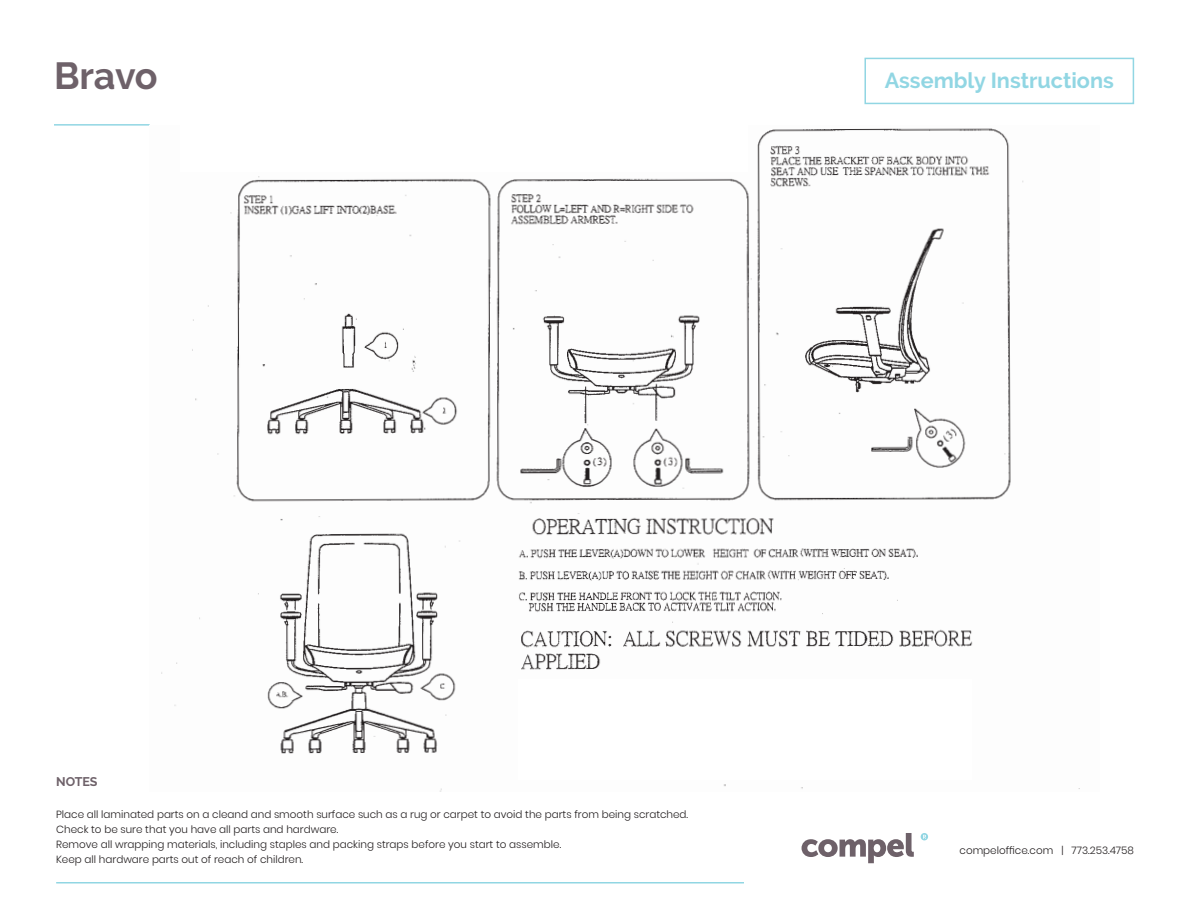
<style>
.page{position:relative;width:1188px;height:918px;background:#fff}
.page>*{position:absolute;margin:0;border:0;box-sizing:border-box;transform-origin:0 0}
.t1{font:700 37.65px "Raleway";letter-spacing:-.01em;color:#6e6169}
.t2{font:700 21.6px "Raleway";color:#91d6e3}
.t3{font:700 12.6px "Raleway";letter-spacing:-.01em;color:#6e6169}
.t4{font:300 10.35px/15px "Poppins";color:#231f20}
</style>
<div class="page">
<svg style="left:802px;top:833px;width:112px;height:30px"></svg>
<svg style="left:921px;top:833px;width:7px;height:7px"></svg>
<hr style="left:54px;top:124px;width:96px;height:2px;background:#91d6e3">
<div style="left:864px;top:58px;width:270px;height:46px;border:2px solid #91d6e3"></div>
<img style="left:161px;top:128px;width:919px;height:664px">
<hr style="left:56px;top:882px;width:688px;height:2px;background:#91d6e3">
<div style="left:180px;top:126px;width:567px;height:46px;background:#fff"></div>
<div style="left:518px;top:679px;width:454px;height:101px;background:#fff"></div>
<h1 class="t1" style="left:54px;top:55px;width:105px">Bravo</h1>
<h2 class="t2" style="left:885px;top:68px;width:231px">Assembly Instructions</h2>
<p class="t3" style="left:56px;top:774px;width:43px">NOTES</p>
<p class="t4" style="left:56px;top:807px;width:634px">Place all laminated parts on a cleand and smooth surface such as a rug or carpet to avoid the parts from being scratched.<br>Check to be sure that you have all parts and hardware.<br>Remove all wrapping materials, including staples and packing straps before you start to assemble.<br>Keep all hardware parts out of reach of children.</p>
<p class="t4" style="left:960px;top:843px;width:176px">compeloffice.com | 773.253.4758</p>
</div>
